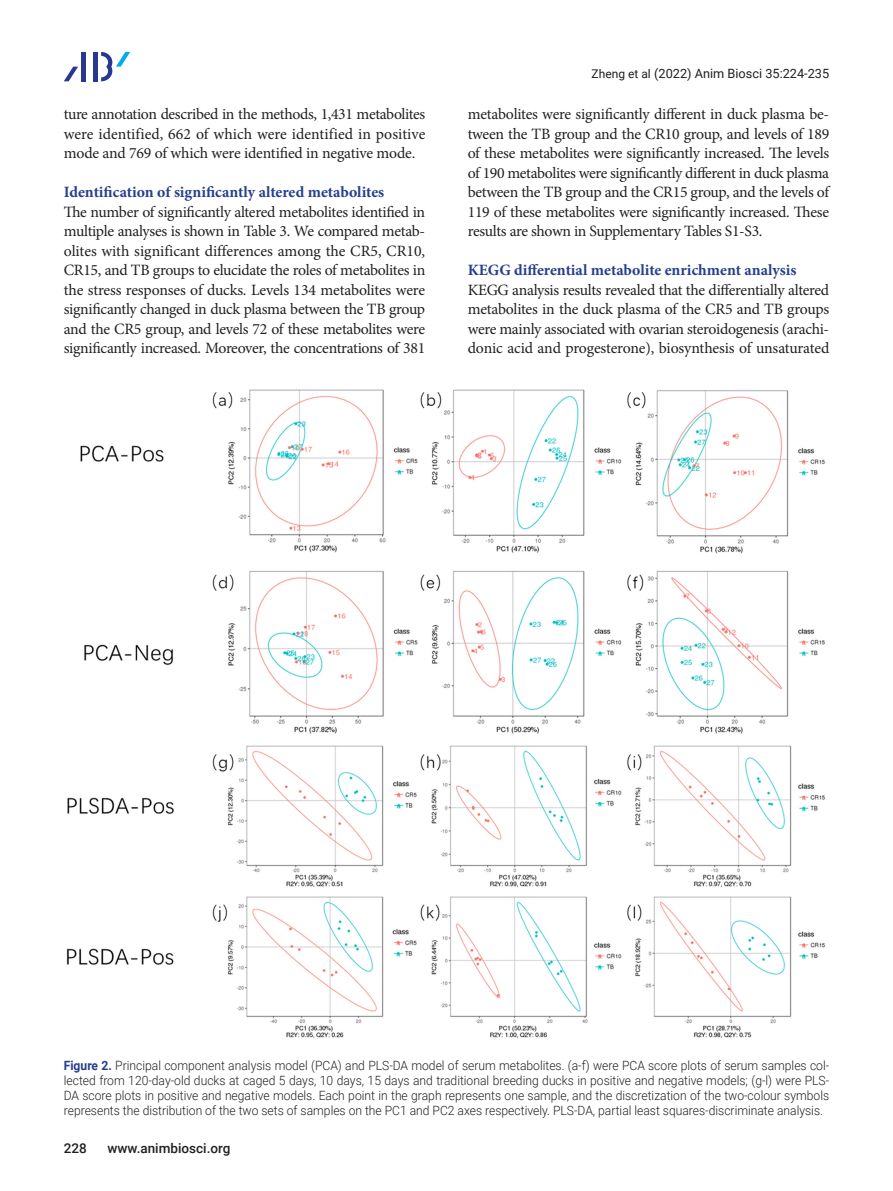
<style>
.page{position:relative;width:893px;height:1191px;background:#fff}
.page>*{position:absolute;margin:0;border:0;box-sizing:border-box;transform-origin:0 0}
.본문{font:15.75px/19.5px "Minion Pro";letter-spacing:-.02em;color:#231f20;text-align:justify}
.중제목{font:700 15.75px "Minion Pro";color:#253f8e}
.t1{font:500 13.5px "Roboto";color:#231f20}
.표_그림__제목{font:300 12.75px/15px "Roboto";color:#231f20;text-align:justify;scale:.95 1}
.t2{font:12.75px "Roboto";color:#231f20}
.s1{font-size:12px}
.s2{font-weight:700;color:#253f8e}
</style>
<div class="page">
<div style="left:93px;top:52px;width:5px;height:29px;background:#283890"></div>
<hr style="left:82px;top:52px;width:4px;height:29px;background:#283890">
<svg style="left:64px;top:67px;width:14px;height:14px"></svg>
<svg style="left:101px;top:52px;width:29px;height:29px"></svg>
<img style="left:66px;top:389px;width:759px;height:650px">
<p class="본문" style="left:64px;top:105px;width:363px">ture annotation described in the methods, 1,431 metabolites were identified, 662 of which were identified in positive mode and 769 of which were identified in negative mode.</p>
<p class="중제목" style="left:64px;top:181px;width:322px">Identification of significantly altered metabolites</p>
<p class="본문" style="left:64px;top:202px;width:363px">The number of significantly altered metabolites identified in multiple analyses is shown in Table 3. We compared metab&shy;olites with significant differences among the CR5, CR10, CR15, and TB groups to elucidate the roles of metabolites in the stress responses of ducks. Levels 134 metabolites were significantly changed in duck plasma between the TB group and the CR5 group, and levels 72 of these metabolites were significantly increased. Moreover, the concentrations of 381</p>
<p class="t2" style="left:592px;top:65px;width:239px"><span class="s1">Zheng et al</span> (2022) Anim Biosci 35:224-235</p>
<p class="본문" style="left:468px;top:105px;width:363px">metabolites were significantly different in duck plasma be&shy;tween the TB group and the CR10 group, and levels of 189 of these metabolites were significantly increased. The levels of 190 metabolites were significantly different in duck plasma between the TB group and the CR15 group, and the levels of 119 of these metabolites were significantly increased. These results are shown in Supplementary Tables S1-S3.</p>
<p class="중제목" style="left:468px;top:259px;width:330px">KEGG differential metabolite enrichment analysis</p>
<p class="본문" style="left:468px;top:280px;width:363px">KEGG analysis results revealed that the differentially altered metabolites in the duck plasma of the CR5 and TB groups were mainly associated with ovarian steroidogenesis (arachi&shy;donic acid and progesterone), biosynthesis of unsaturated</p>
<p class="표_그림__제목" style="left:64px;top:1057px;width:807px"><span class="s2">Figure 2.</span> Principal component analysis model (PCA) and PLS-DA model of serum metabolites. (a-f) were PCA score plots of serum samples col&shy;lected from 120-day-old ducks at caged 5 days, 10 days, 15 days and traditional breeding ducks in positive and negative models; (g-l) were PLS-DA score plots in positive and negative models. Each point in the graph represents one sample, and the discretization of the two-colour symbols represents the distribution of the two sets of samples on the PC1 and PC2 axes respectively. PLS-DA, partial least squares-discriminate analysis.</p>
<p class="t1" style="left:64px;top:1138px;width:25px">228</p>
<p class="t1" style="left:107px;top:1138px;width:125px">www.animbiosci.org</p>
</div>
